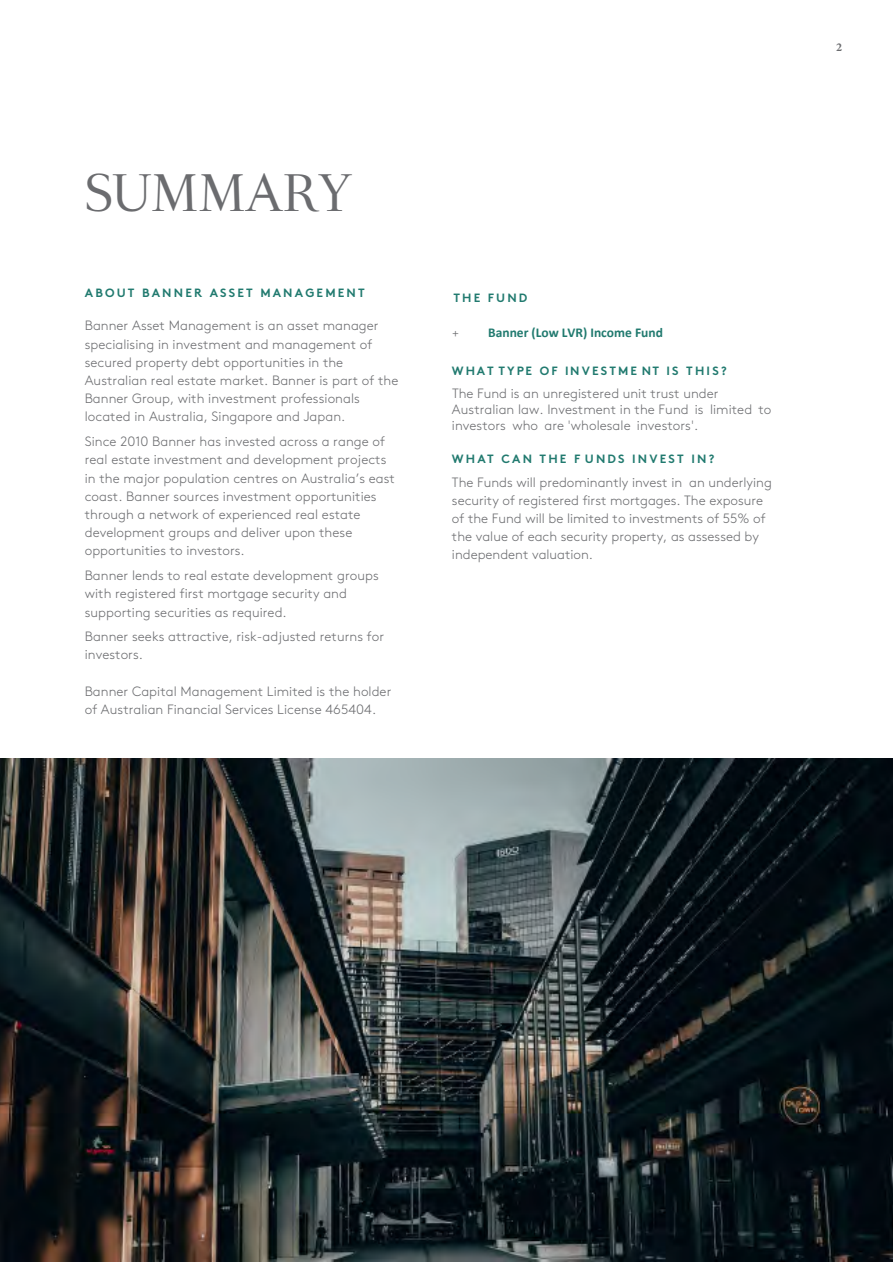
<style>
.page{position:relative;width:893px;height:1263px;background:#fff}
.page>*{position:absolute;margin:0;border:0;box-sizing:border-box;transform-origin:0 0}
.t1{font:45px "Romain B Ptest Font HL Regular";letter-spacing:-.02em;color:#6b6c6f}
.t2{font:300 13.5px/18.3px "Brown Std";letter-spacing:.005em;color:#6b6c6f}
.t3{font:700 13.5px "Calibri";color:#217a6f}
.t4{font:300 12.9px "Brown Std";color:#6b6c6f}
.t5{font:700 12px "Brown Std";letter-spacing:.18em;color:#217a6f}
.t6{font:700 12px "Minion Pro";color:#6b6c6f}
</style>
<div class="page">
<img style="left:0;top:758px;width:893px;height:503px">
<h1 class="t1" style="left:85px;top:173px;width:269px">SUMMARY</h1>
<p class="t5" style="left:85px;top:286px;width:281px">ABOUT BANNER ASSET MANAGEMENT</p>
<p class="t2" style="left:85px;top:317px;width:315px">Banner Asset Management is an asset manager specialising in investment and management of secured property debt opportunities in the Australian real estate market. Banner is part of the Banner Group, with investment professionals located in Australia, Singapore and Japan.</p>
<p class="t2" style="left:85px;top:432px;width:312px">Since 2010 Banner has invested across a range of real estate investment and development projects in the major population centres on Australia’s east coast. Banner sources investment opportunities through a network of experienced real estate development groups and deliver upon these opportunities to investors.</p>
<p class="t2" style="left:85px;top:566px;width:295px">Banner lends to real estate development groups with registered first mortgage security and supporting securities as required.</p>
<p class="t2" style="left:85px;top:628px;width:301px">Banner seeks attractive, risk-adjusted returns for investors.</p>
<p class="t2" style="left:85px;top:682px;width:308px">Banner Capital Management Limited is the holder of Australian Financial Services License 465404.</p>
<p class="t5" style="left:453px;top:290px;width:76px">THE FUND</p>
<p class="t4" style="left:452px;top:325px;width:8px">+</p>
<p class="t3" style="left:488px;top:323px;width:176px">Banner (Low LVR) Income Fund</p>
<p class="t5" style="left:452px;top:363px;width:276px">WHAT TYPE OF INVESTME NT IS THIS?</p>
<p class="t2" style="left:452px;top:385px;width:321px;line-height:16.2px">The Fund is an unregistered unit trust under<br>Australian law. Investment in the Fund is limited to investors who are 'wholesale investors'.</p>
<p class="t5" style="left:452px;top:451px;width:264px">WHAT CAN THE F UNDS INVEST IN?</p>
<p class="t2" style="left:452px;top:474px;width:321px">The Funds will predominantly invest in an underlying security of registered first mortgages. The exposure of the Fund will be limited to investments of 55% of the value of each security property, as assessed by independent valuation.</p>
<p class="t6" style="left:836px;top:39px;width:7px">2</p>
</div>
